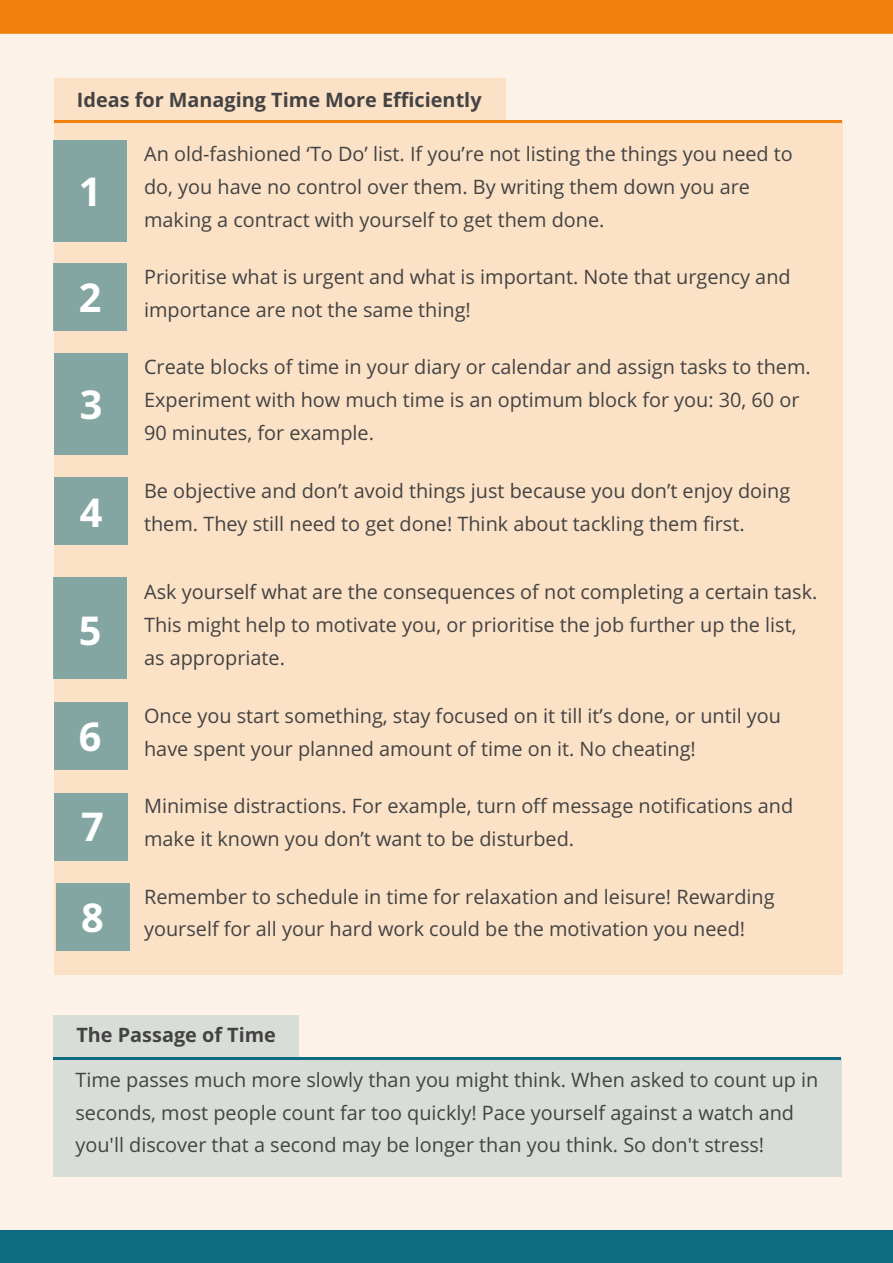
<style>
.page{position:relative;width:893px;height:1263px;background:#fdf2e7}
.page>*{position:absolute;margin:0;border:0;box-sizing:border-box;transform-origin:0 0}
.t1{font:700 39.75px "Open Sans";color:#fff}
.t2{font:19.8px/32.7px "Open Sans";color:#434343}
.t3{font:700 19.8px "Open Sans";color:#434343}
</style>
<div class="page">
<div style="left:0;top:0;width:893px;height:34px;background:#f2800d"></div>
<div style="left:54px;top:78px;width:452px;height:44px;background:#fbe1c6"></div>
<div style="left:54px;top:122px;width:788px;height:853px;background:#fbe1c6"></div>
<div style="left:53px;top:263px;width:73px;height:68px;background:#84a6a3"></div>
<svg style="left:55px;top:120px;width:11px;height:3px"></svg>
<svg style="left:830px;top:120px;width:12px;height:3px"></svg>
<hr style="left:66px;top:120px;width:79px;height:3px;background:#f2800d">
<hr style="left:145px;top:120px;width:80px;height:3px;background:#f2800d">
<hr style="left:224px;top:120px;width:80px;height:3px;background:#f2800d">
<hr style="left:304px;top:120px;width:79px;height:3px;background:#f2800d">
<hr style="left:383px;top:120px;width:80px;height:3px;background:#f2800d">
<hr style="left:462px;top:120px;width:80px;height:3px;background:#f2800d">
<hr style="left:542px;top:120px;width:79px;height:3px;background:#f2800d">
<hr style="left:621px;top:120px;width:80px;height:3px;background:#f2800d">
<hr style="left:700px;top:120px;width:80px;height:3px;background:#f2800d">
<hr style="left:780px;top:120px;width:50px;height:3px;background:#f2800d">
<div style="left:53px;top:141px;width:73px;height:101px;background:#84a6a3"></div>
<div style="left:54px;top:354px;width:73px;height:101px;background:#84a6a3"></div>
<div style="left:54px;top:477px;width:73px;height:68px;background:#84a6a3"></div>
<div style="left:53px;top:578px;width:73px;height:101px;background:#84a6a3"></div>
<div style="left:54px;top:703px;width:73px;height:67px;background:#84a6a3"></div>
<div style="left:54px;top:793px;width:73px;height:67px;background:#84a6a3"></div>
<div style="left:56px;top:883px;width:73px;height:67px;background:#84a6a3"></div>
<div style="left:0;top:1230px;width:893px;height:33px;background:#0e6b81"></div>
<div style="left:53px;top:1014px;width:245px;height:44px;background:#d9ddd7"></div>
<div style="left:53px;top:1058px;width:788px;height:119px;background:#d9ddd7"></div>
<svg style="left:54px;top:1057px;width:11px;height:2px"></svg>
<svg style="left:829px;top:1057px;width:11px;height:2px"></svg>
<hr style="left:65px;top:1057px;width:79px;height:2px;background:#0e6b81">
<hr style="left:144px;top:1057px;width:80px;height:2px;background:#0e6b81">
<hr style="left:223px;top:1057px;width:80px;height:2px;background:#0e6b81">
<hr style="left:303px;top:1057px;width:79px;height:2px;background:#0e6b81">
<hr style="left:382px;top:1057px;width:80px;height:2px;background:#0e6b81">
<hr style="left:461px;top:1057px;width:80px;height:2px;background:#0e6b81">
<hr style="left:541px;top:1057px;width:79px;height:2px;background:#0e6b81">
<hr style="left:620px;top:1057px;width:79px;height:2px;background:#0e6b81">
<hr style="left:699px;top:1057px;width:80px;height:2px;background:#0e6b81">
<hr style="left:779px;top:1057px;width:50px;height:2px;background:#0e6b81">
<p class="t3" style="left:77px;top:86px;width:406px">Ideas for Managing Time More Efficiently</p>
<p class="t2" style="left:144px;top:137px;width:650px">An old-fashioned ‘To Do’ list. If you’re not listing the things you need to do, you have no control over them. By writing them down you are making a contract with yourself to get them done.</p>
<h1 class="t1" style="left:79px;top:164px;width:24px">1</h1>
<h1 class="t1" style="left:79px;top:269px;width:24px">2</h1>
<h1 class="t1" style="left:80px;top:376px;width:24px">3</h1>
<p class="t2" style="left:144px;top:260px;width:648px">Prioritise what is urgent and what is important. Note that urgency and importance are not the same thing!</p>
<p class="t2" style="left:144px;top:350px;width:668px">Create blocks of time in your diary or calendar and assign tasks to them.<br>Experiment with how much time is an optimum block for you: 30, 60 or<br>90 minutes, for example.</p>
<p class="t2" style="left:80px;top:474px;width:712px;text-indent:64px">Be objective and don’t avoid things just because you don’t enjoy doing<br><sup>4</sup> them. They still need to get done! Think about tackling them first.</p>
<h1 class="t1" style="left:79px;top:603px;width:24px">5</h1>
<p class="t2" style="left:144px;top:575px;width:675px">Ask yourself what are the consequences of not completing a certain task.<br>This might help to motivate you, or prioritise the job further up the list, as appropriate.</p>
<p class="t2" style="left:79px;top:699px;width:704px;text-indent:65px">Once you start something, stay focused on it till it’s done, or until you<br><sup>6</sup> have spent your planned amount of time on it. No cheating!</p>
<p class="t2" style="left:81px;top:789px;width:714px;text-indent:63px">Minimise distractions. For example, turn off message notifications and<br><sup>7</sup> make it known you don’t want to be disturbed.</p>
<p class="t2" style="left:81px;top:879px;width:695px;text-indent:63px">Remember to schedule in time for relaxation and leisure! Rewarding<br><sup>8</sup> yourself for all your hard work could be the motivation you need!</p>
<p class="t3" style="left:76px;top:1020px;width:201px">The Passage of Time</p>
<p class="t2" style="left:75px;top:1063px;width:744px">Time passes much more slowly than you might think. When asked to count up in seconds, most people count far too quickly! Pace yourself against a watch and you'll discover that a second may be longer than you think. So don't stress!</p>
</div>
